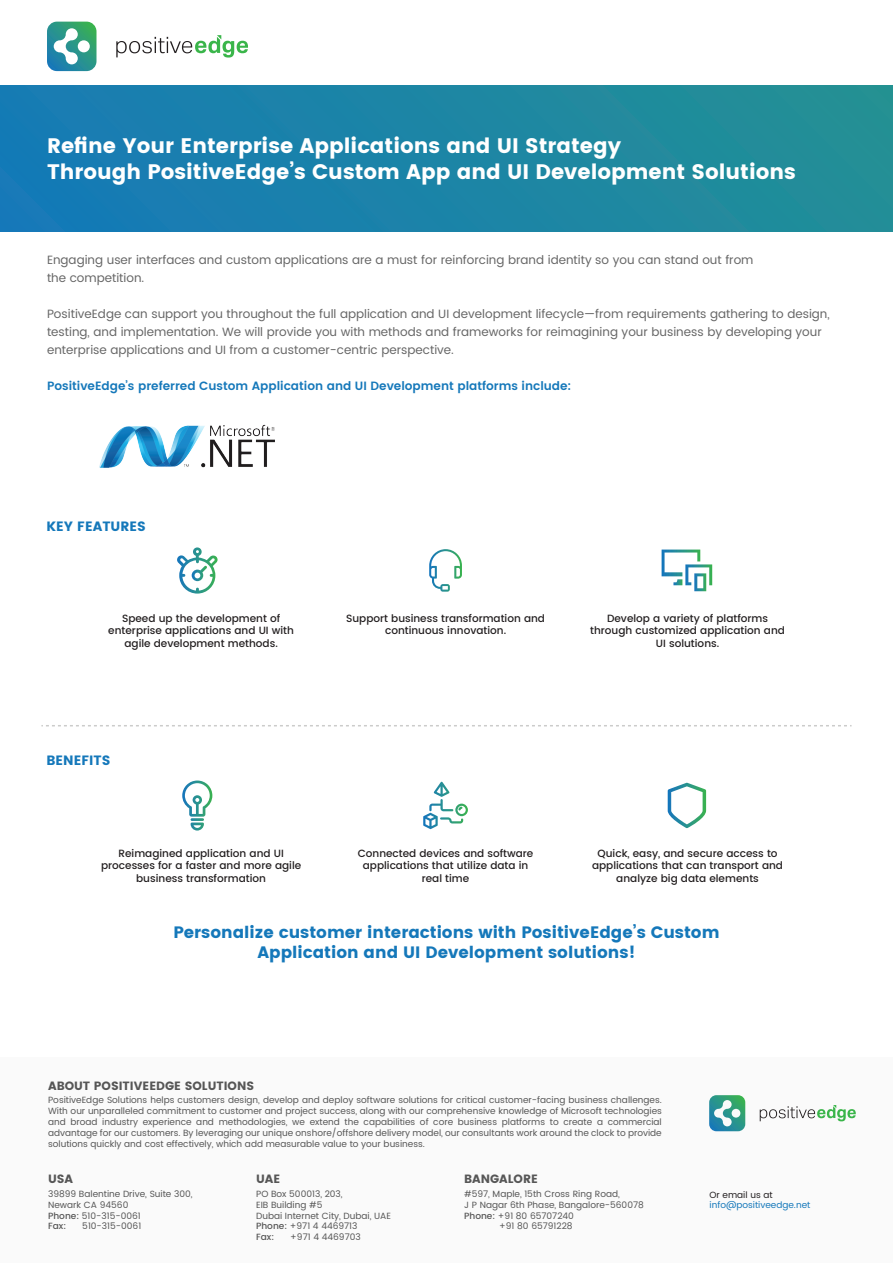
<style>
.page{position:relative;width:893px;height:1263px;background:#fff}
.page>*{position:absolute;margin:0;border:0;box-sizing:border-box;transform-origin:0 0}
.t1{font:21px/25.2px "Poppins";color:#fff}
.t2{font:16.5px/19.8px "Poppins";color:#1578ba;text-align:center}
.t3{font:13.5px "Poppins";color:#1578ba}
.t4{font:12px/18px "Poppins";color:#666}
.t5{font:600 12px "Poppins";color:#1578ba}
.t6{font:12px "Poppins";color:#565656}
.t7{font:500 10.5px/12.6px "Poppins";color:#231f20;text-align:center}
.t8{font:9px/10.8px "Poppins";color:#565656}
.t9{font:9px "Poppins";color:#1578ba}
.t10{font:9px "Poppins";color:#231f20}
.s1{font-weight:500}
</style>
<div class="page">
<svg style="left:47px;top:22px;width:49px;height:49px"></svg>
<svg style="left:116px;top:35px;width:132px;height:23px"></svg>
<div style="left:0;top:86px;width:893px;height:146px;background:linear-gradient(to right,#167ab6,#249095)"></div>
<div style="left:0;top:1057px;width:893px;height:206px;background:#fafafa"></div>
<svg style="left:709px;top:1095px;width:36px;height:36px"></svg>
<svg style="left:760px;top:1105px;width:96px;height:16px"></svg>
<svg style="left:41px;top:725px;width:811px;height:1px"></svg>
<svg style="left:177px;top:547px;width:41px;height:47px"></svg>
<svg style="left:429px;top:549px;width:33px;height:43px"></svg>
<svg style="left:662px;top:549px;width:50px;height:42px"></svg>
<svg style="left:423px;top:782px;width:45px;height:47px"></svg>
<svg style="left:668px;top:783px;width:38px;height:45px"></svg>
<svg style="left:182px;top:780px;width:30px;height:50px"></svg>
<img style="left:99px;top:424px;width:175px;height:44px">
<h1 class="t1" style="left:47px;top:133px;width:750px">Refine Your Enterprise Applications and UI Strategy<br>Through PositiveEdge’s Custom App and UI Development Solutions</h1>
<h3 class="t4" style="left:47px;top:251px;width:708px">Engaging user interfaces and custom applications are a must for reinforcing brand identity so you can stand out from the competition.</h3>
<p class="t4" style="left:47px;top:305px;width:784px">PositiveEdge can support you throughout the full application and UI development lifecycle—from requirements gathering to design, testing, and implementation. We will provide you with methods and frameworks for reimagining your business by developing your enterprise applications and UI from a customer-centric perspective.</p>
<h3 class="t5" style="left:47px;top:377px;width:526px">PositiveEdge’s preferred Custom Application and UI Development platforms include:</h3>
<h3 class="t3" style="left:46px;top:518px;width:101px">KEY FEATURES</h3>
<p class="t7" style="left:108px;top:612px;width:187px">Speed up the development of enterprise applications and UI with agile development methods.</p>
<p class="t7" style="left:346px;top:612px;width:200px">Support business transformation and continuous innovation.</p>
<p class="t7" style="left:590px;top:612px;width:196px">Develop a variety of platforms through customized application and<br>UI solutions.</p>
<h3 class="t3" style="left:46px;top:752px;width:66px">BENEFITS</h3>
<p class="t7" style="left:101px;top:847px;width:202px">Reimagined application and UI processes for a faster and more agile business transformation</p>
<p class="t7" style="left:358px;top:847px;width:177px">Connected devices and software applications that utilize data in real time</p>
<p class="t7" style="left:592px;top:847px;width:192px">Quick, easy, and secure access to applications that can transport and analyze big data elements</p>
<h2 class="t2" style="left:173px;top:922px;width:548px">Personalize customer interactions with PositiveEdge’s Custom<br>Application and UI Development solutions!</h2>
<h3 class="t6" style="left:48px;top:1078px;width:208px">ABOUT POSITIVEEDGE SOLUTIONS</h3>
<p class="t8" style="left:48px;top:1095px;width:615px;text-align:justify">PositiveEdge Solutions helps customers design, develop and deploy software solutions for critical customer-facing business challenges.<br>With our unparalleled commitment to customer and project success, along with our comprehensive knowledge of Microsoft technologies and broad industry experience and methodologies, we extend the capabilities of core business platforms to create a commercial advantage for our customers. By leveraging our unique onshore/offshore delivery model, our consultants work around the clock to provide solutions quickly and cost effectively, which add measurable value to your business.</p>
<h3 class="t6" style="left:48px;top:1172px;width:27px">USA</h3>
<p class="t8" style="left:48px;top:1189px;width:146px">39899 Balentine Drive, Suite 300,<br>Newark CA 94560<br><span class="s1">Phone:</span> 510-315-0061<br><span class="s1">Fax:</span></p>
<p class="t8" style="left:82px;top:1221px;width:60px">510-315-0061</p>
<h3 class="t6" style="left:256px;top:1172px;width:26px">UAE</h3>
<p class="t8" style="left:256px;top:1189px;width:136px">PO Box 500013, 203,<br>EIB Building #5<br>Dubai Internet City, Dubai, UAE<br><span class="s1">Phone:</span> +971 4 4469713<br><span class="s1">Fax:</span></p>
<p class="t8" style="left:290px;top:1232px;width:72px">+971 4 4469703</p>
<h3 class="t6" style="left:464px;top:1172px;width:75px">BANGALORE</h3>
<p class="t8" style="left:464px;top:1189px;width:157px">#597, Maple, 15th Cross Ring Road,</p>
<p class="t8" style="left:464px;top:1199px;width:181px">J P Nagar 6th Phase, Bangalore-560078</p>
<p class="t8" style="left:464px;top:1210px;width:111px"><span class="s1">Phone:</span> +91 80 65707240</p>
<p class="t8" style="left:499px;top:1221px;width:75px">+91 80 65791228</p>
<p class="t10" style="left:709px;top:1188px;width:65px">Or email us at</p>
<p class="t9" style="left:709px;top:1199px;width:102px">info@positiveedge.net</p>
</div>
